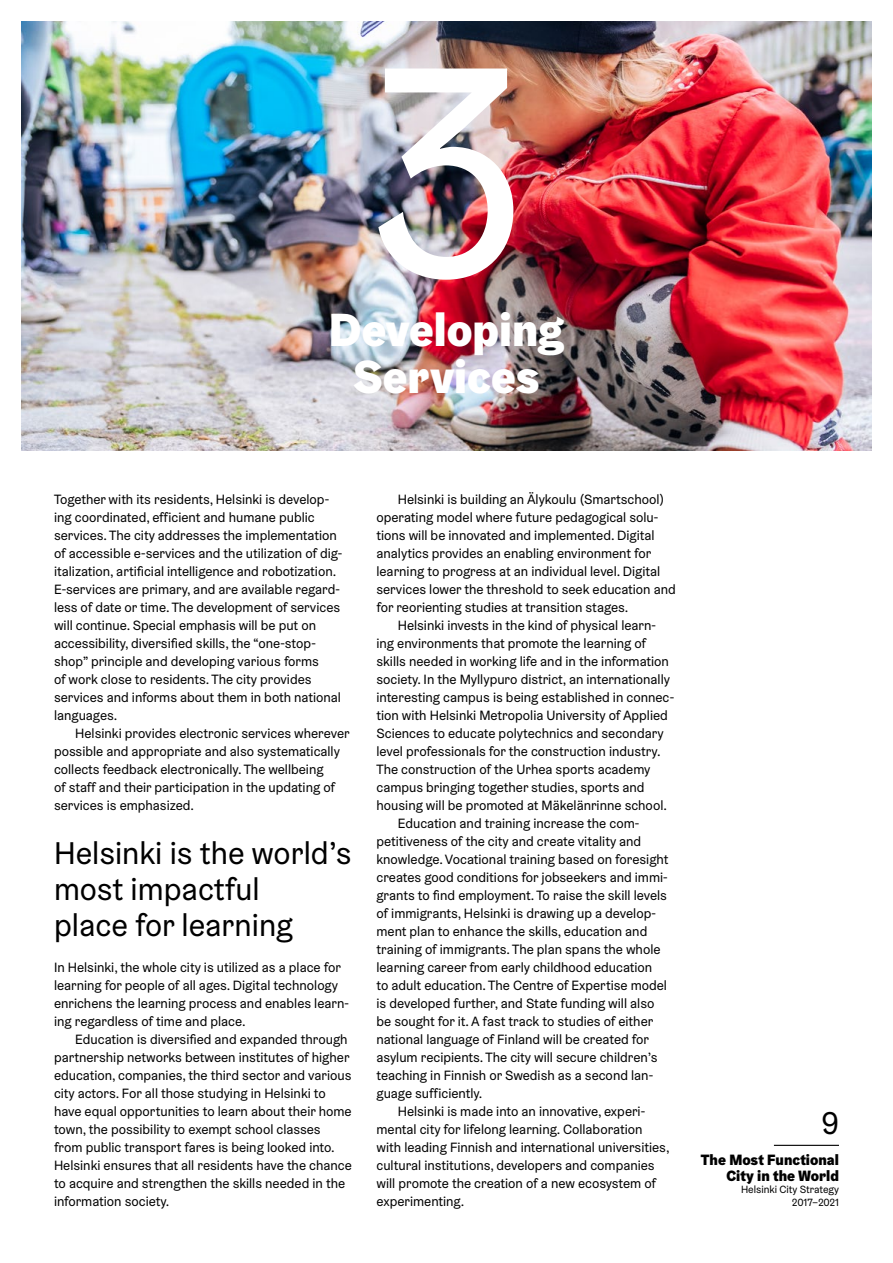
<style>
.page{position:relative;width:893px;height:1263px;background:#fff}
.page>*{position:absolute;margin:0;border:0;box-sizing:border-box;transform-origin:0 0}
.t1{font:300px "Helsinki Grotesk";color:#fff}
.t2{font:900 46.5px "Helsinki Grotesk";color:#fff}
.t3{font:31.5px/36px "Helsinki Grotesk";color:#000}
.t4{font:900 15px/16.2px "Helsinki Grotesk";color:#000;text-align:right}
.t5{font:13.5px/18px "Helsinki Grotesk";color:#000}
.t6{font:10.5px/12.6px "Helsinki Grotesk";color:#000;text-align:right}
</style>
<div class="page">
<hr style="left:774px;top:1145px;width:65px;height:1px;background:#000">
<img style="left:21px;top:21px;width:851px;height:429px">
<h1 class="t1" style="left:366px;top:-14px;width:162px">3</h1>
<h2 class="t2" style="left:329px;top:300px;width:236px">Developing</h2>
<h2 class="t2" style="left:354px;top:346px;width:187px">Services</h2>
<p class="t5" style="left:54px;top:490px;width:290px">Together with its residents, Helsinki is develop&shy;ing coordinated, efficient and humane public services. The city addresses the implementation of accessible e-services and the utilization of dig&shy;italization, artificial intelligence and robotization.<br>E-services are primary, and are available regard&shy;less of date or time. The development of services will continue. Special emphasis will be put on accessibility, diversified skills, the “one-stop&shy;shop” principle and developing various forms<br>of work close to residents. The city provides services and informs about them in both national languages.</p>
<p class="t5" style="left:54px;top:724px;width:297px;text-indent:21px">Helsinki provides electronic services wherever possible and appropriate and also systematically collects feedback electronically. The wellbeing<br>of staff and their participation in the updating of services is emphasized.</p>
<h3 class="t3" style="left:54px;top:835px;width:299px">Helsinki is the world’s most impactful<br>place for learning</h3>
<p class="t5" style="left:54px;top:958px;width:296px">In Helsinki, the whole city is utilized as a place for learning for people of all ages. Digital technology enrichens the learning process and enables learn&shy;ing regardless of time and place.</p>
<p class="t5" style="left:54px;top:1030px;width:299px;text-indent:21px">Education is diversified and expanded through partnership networks between institutes of higher education, companies, the third sector and various city actors. For all those studying in Helsinki to have equal opportunities to learn about their home town, the possibility to exempt school classes from public transport fares is being looked into.<br>Helsinki ensures that all residents have the chance to acquire and strengthen the skills needed in the information society.</p>
<p class="t5" style="left:376px;top:490px;width:301px;text-indent:21px">Helsinki is building an Älykoulu (Smartschool) operating model where future pedagogical solu&shy;tions will be innovated and implemented. Digital analytics provides an enabling environment for learning to progress at an individual level. Digital services lower the threshold to seek education and for reorienting studies at transition stages.</p>
<p class="t5" style="left:398px;top:616px;width:260px">Helsinki invests in the kind of physical learn-</p>
<p class="t5" style="left:376px;top:634px;width:271px">ing environments that promote the learning of</p>
<p class="t5" style="left:376px;top:652px;width:294px">skills needed in working life and in the information</p>
<p class="t5" style="left:376px;top:670px;width:295px">society. In the Myllypuro district, an internationally</p>
<p class="t5" style="left:376px;top:688px;width:299px">interesting campus is being established in connec-</p>
<p class="t5" style="left:376px;top:706px;width:293px">tion with Helsinki Metropolia University of Applied</p>
<p class="t5" style="left:376px;top:724px;width:289px">Sciences to educate polytechnics and secondary</p>
<p class="t5" style="left:376px;top:742px;width:286px">level professionals for the construction industry.</p>
<p class="t5" style="left:376px;top:760px;width:275px">The construction of the Urhea sports academy</p>
<p class="t5" style="left:376px;top:778px;width:270px">campus bringing together studies, sports and</p>
<p class="t5" style="left:376px;top:796px;width:292px">housing will be promoted at Mäkelänrinne school.</p>
<p class="t5" style="left:398px;top:814px;width:243px">Education and training increase the com-</p>
<p class="t5" style="left:376px;top:832px;width:266px">petitiveness of the city and create vitality and</p>
<p class="t5" style="left:376px;top:850px;width:293px">knowledge. Vocational training based on foresight</p>
<p class="t5" style="left:376px;top:868px;width:293px">creates good conditions for jobseekers and immi-</p>
<p class="t5" style="left:376px;top:886px;width:292px">grants to find employment. To raise the skill levels</p>
<p class="t5" style="left:376px;top:904px;width:281px">of immigrants, Helsinki is drawing up a develop-</p>
<p class="t5" style="left:376px;top:922px;width:272px">ment plan to enhance the skills, education and</p>
<p class="t5" style="left:376px;top:940px;width:286px">training of immigrants. The plan spans the whole</p>
<p class="t5" style="left:376px;top:958px;width:277px">learning career from early childhood education</p>
<p class="t5" style="left:376px;top:976px;width:292px">to adult education. The Centre of Expertise model</p>
<p class="t5" style="left:376px;top:994px;width:279px">is developed further, and State funding will also</p>
<p class="t5" style="left:376px;top:1012px;width:278px">be sought for it. A fast track to studies of either</p>
<p class="t5" style="left:376px;top:1030px;width:274px">national language of Finland will be created for</p>
<p class="t5" style="left:376px;top:1048px;width:283px">asylum recipients. The city will secure children’s</p>
<p class="t5" style="left:376px;top:1066px;width:278px">teaching in Finnish or Swedish as a second lan-</p>
<p class="t5" style="left:376px;top:1084px;width:107px">guage sufficiently.</p>
<p class="t5" style="left:398px;top:1102px;width:249px">Helsinki is made into an innovative, experi-</p>
<p class="t5" style="left:376px;top:1120px;width:268px">mental city for lifelong learning. Collaboration</p>
<p class="t5" style="left:376px;top:1138px;width:295px">with leading Finnish and international universities,</p>
<p class="t5" style="left:376px;top:1156px;width:280px">cultural institutions, developers and companies</p>
<p class="t5" style="left:376px;top:1174px;width:281px">will promote the creation of a new ecosystem of</p>
<p class="t5" style="left:376px;top:1192px;width:89px">experimenting.</p>
<h3 class="t3" style="left:821px;top:1105px;width:19px">9</h3>
<p class="t4" style="left:701px;top:1151px;width:140px">The Most Functional<br>City in the World</p>
<p class="t6" style="left:741px;top:1183px;width:100px">Helsinki City Strategy<br>2017–2021</p>
</div>
